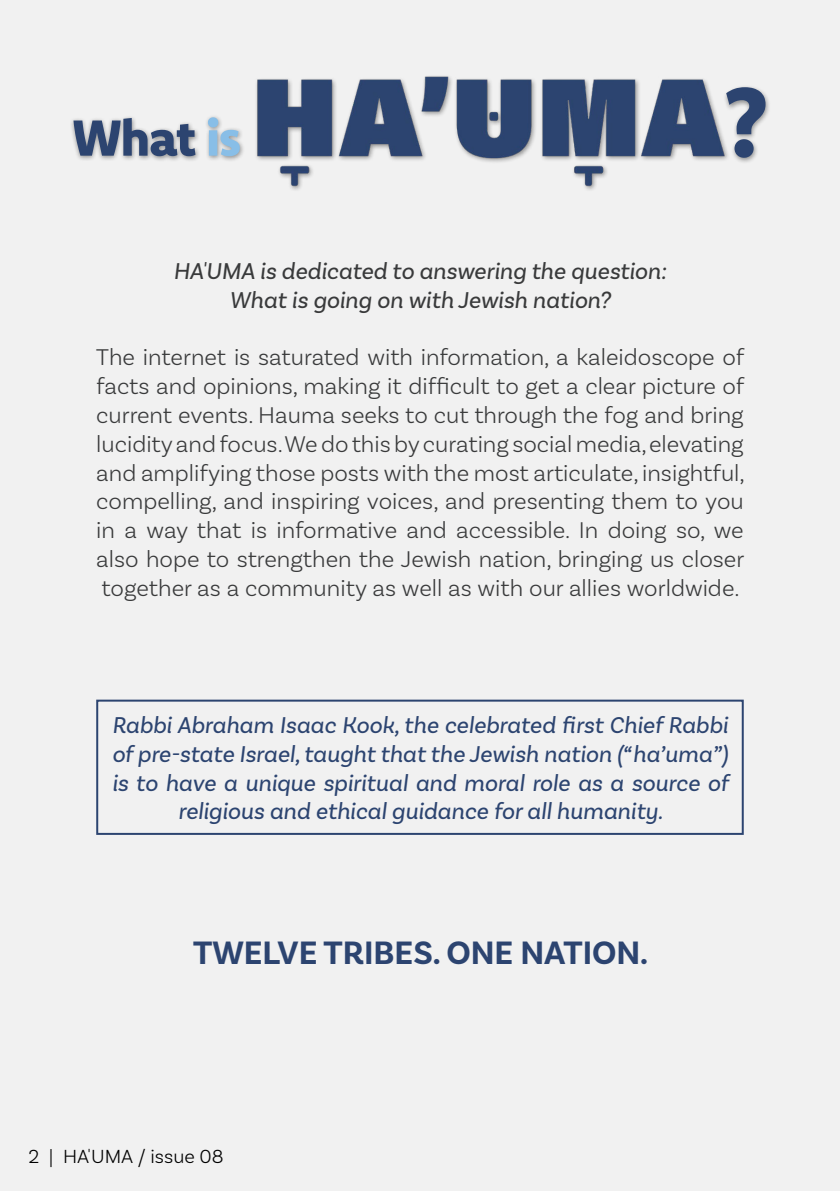
<style>
.page{position:relative;width:840px;height:1191px;background:#fff}
.page>*{position:absolute;margin:0;border:0;box-sizing:border-box;transform-origin:0 0}
.t1{font:800 93.4px "Komet";color:#2c4470}
.t2{font:800 50.6px "Komet";letter-spacing:-.03em;color:#2c4470}
.t3{font:700 34px "Basic Sans";color:#2c4470}
.t4{font:300 24px/28.8px "Basic Sans";color:#393a3b;text-align:justify}
.t5{font:italic 24px/28.8px "Basic Sans";color:#2c4470;text-align:center}
.t6{font:italic 24px/28.8px "Basic Sans";color:#393a3b;text-align:center}
.t7{font:300 20px "Basic Sans";color:#000}
.s1{color:#88bee7}
</style>
<div class="page">
<div style="left:0;top:0;width:839px;height:1191px;background:#f1f1f1"></div>
<div style="left:70px;top:115px;width:176px;height:47px;background:#000;opacity:.4"></div>
<img style="left:256px;top:76px;width:466px;height:113px">
<div style="left:722px;top:85px;width:49px;height:79px;background:#000;opacity:.4"></div>
<div style="left:96px;top:699px;width:647px;height:136px;border:2px solid #2c4470"></div>
<h2 class="t2" style="left:72px;top:105px;width:171px">What <span class="s1">is</span></h2>
<h1 class="t1" style="left:724px;top:64px;width:45px">?</h1>
<p class="t6" style="left:173px;top:256px;width:494px">HA'UMA is dedicated to answering the question:<br>What is going on with Jewish nation?</p>
<p class="t4" style="left:96px;top:342px;width:650px">The internet is saturated with information, a kaleidoscope of facts and opinions, making it difficult to get a clear picture of current events. Hauma seeks to cut through the fog and bring lucidity and focus. We do this by curating social media, elevating and amplifying those posts with the most articulate, insightful, compelling, and inspiring voices, and presenting them to you in a way that is informative and accessible. In doing so, we also hope to strengthen the Jewish nation, bringing us closer together as a community as well as with our allies worldwide.</p>
<p class="t5" style="left:112px;top:710px;width:617px">Rabbi Abraham Isaac Kook, the celebrated first Chief Rabbi of pre-state Israel, taught that the Jewish nation (“ha’uma”) is to have a unique spiritual and moral role as a source of religious and ethical guidance for all humanity.</p>
<h3 class="t3" style="left:193px;top:932px;width:456px">TWELVE TRIBES. ONE NATION.</h3>
<p class="t7" style="left:28px;top:1144px;width:197px">2 | HA'UMA / issue 08</p>
</div>
